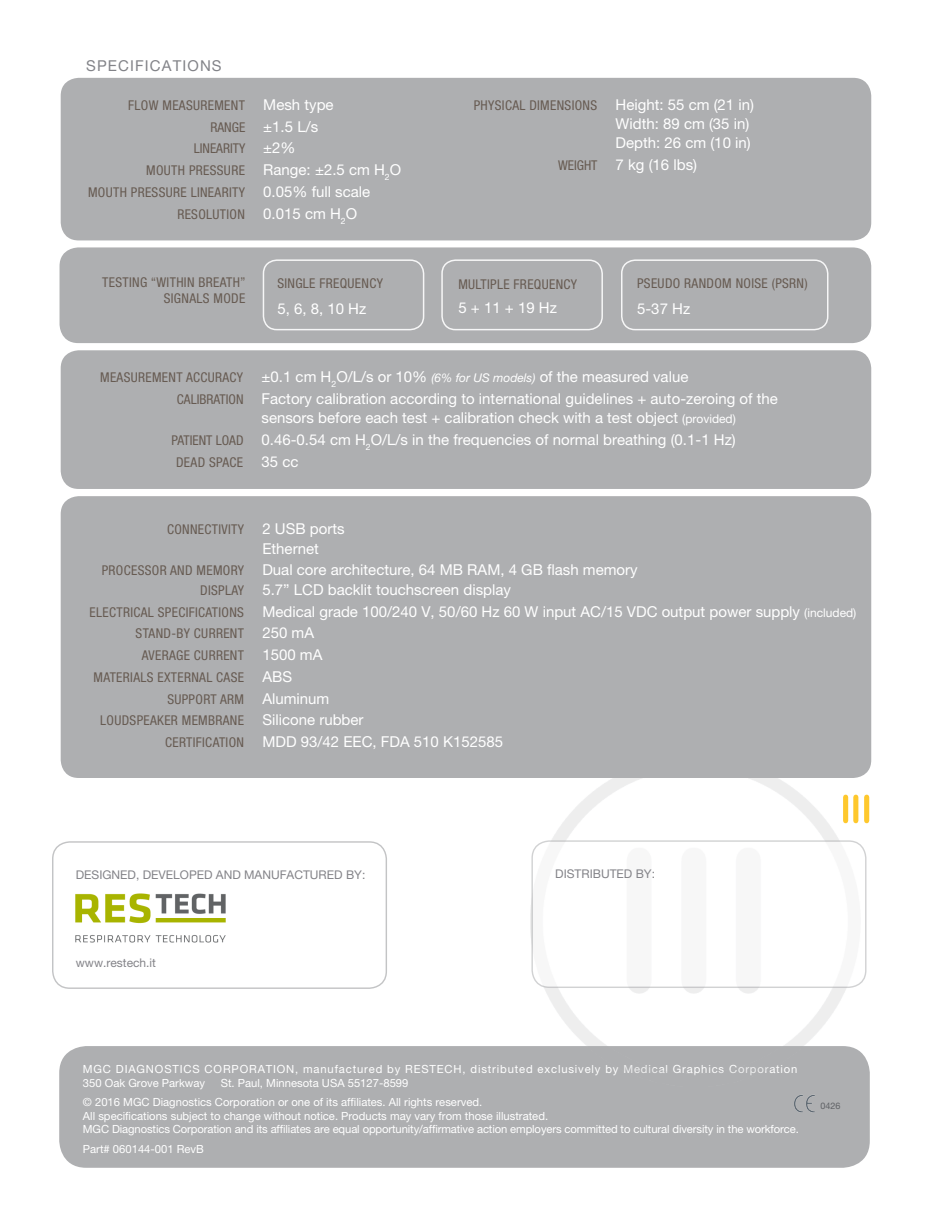
<style>
.page{position:relative;width:925px;height:1216px;background:#fff}
.page>*{position:absolute;margin:0;border:0;box-sizing:border-box;transform-origin:0 0}
.bodycopy_-_grey{font:15px/19.5px "Helvetica Neue LT Pro";color:#fff}
.bodyhead_-_all_caps{font:15px "Helvetica Neue LT Pro";letter-spacing:.075em;color:#828388}
.bodycopy_-_grey-2{font:condensed 13.5px/16.5px "Helvetica Neue LT Pro";letter-spacing:.025em;color:#675b52;text-align:right}
.bodycopy_-_grey-3{font:condensed 13.5px "Helvetica Neue LT Pro";color:#675b52}
.bodycopy_-_grey-4{font:12px "Helvetica Neue LT Pro";color:#838388}
.address_block{font:11.25px/13.5px "Helvetica Neue LT Pro";color:#fff}
.address_block-2{font:11.25px/13.5px "Helvetica Neue LT Pro";letter-spacing:.075em;color:#fff}
.t1{font:9px "Helvetica Neue LT Pro";color:#5f6165}
.s1{font-stretch:normal;font-size:15px;color:#fff}
.s2{font-stretch:condensed;font-size:13.5px;color:#675b52}
.s3{font-style:italic;font-size:12px}
.s4{font-size:12px}
</style>
<div class="page">
<div style="left:59px;top:1046px;width:810px;height:121px;background:#aeafb1;border-radius:27px"></div>
<img style="left:794px;top:1095px;width:20px;height:18px">
<img style="left:530px;top:777px;width:329px;height:275px">
<div style="left:61px;top:78px;width:810px;height:162px;background:#aeafb1;border-radius:18px"></div>
<div style="left:60px;top:248px;width:810px;height:94px;background:#aeafb1;border-radius:18px"></div>
<div style="left:59px;top:247px;width:812px;height:96px;border:2px solid #aeafb1;border-radius:18px"></div>
<div style="left:61px;top:350px;width:810px;height:139px;background:#aeafb1;border-radius:18px"></div>
<div style="left:61px;top:496px;width:810px;height:282px;background:#aeafb1;border-radius:18px"></div>
<svg style="left:842px;top:797px;width:6px;height:23px"></svg>
<div style="left:853px;top:797px;width:5px;height:23px;background:#fec82d"></div>
<div style="left:864px;top:797px;width:5px;height:23px;background:#fec82d"></div>
<div style="left:263px;top:259px;width:161px;height:71px;border:2px solid #fff;border-radius:14px"></div>
<div style="left:621px;top:259px;width:207px;height:71px;border:2px solid #fff;border-radius:14px"></div>
<div style="left:441px;top:259px;width:162px;height:71px;border:2px solid #fff;border-radius:14px"></div>
<div style="left:52px;top:841px;width:335px;height:147px;border:1px solid #aeafb1;border-radius:17px"></div>
<img style="left:75px;top:893px;width:151px;height:50px">
<div style="left:532px;top:841px;width:333px;height:146px;background:#fff;border-radius:17px"></div>
<div style="left:531px;top:840px;width:335px;height:148px;border:1px solid #aeafb1;border-radius:17px"></div>
<p class="bodyhead_-_all_caps" style="left:86px;top:56px;width:137px">SPECIFICATIONS</p>
<p class="bodycopy_-_grey-2" style="left:128px;top:97px;width:207px">FLOW MEASUREMENT <span class="s1">Mesh type</span></p>
<p class="bodycopy_-_grey" style="left:210px;top:116px;width:109px"><span class="s2">RANGE</span> ±1.5 L/s</p>
<p class="bodycopy_-_grey-3" style="left:194px;top:141px;width:103px">LINEARITY <span class="s1">±2%</span></p>
<p class="bodycopy_-_grey" style="left:146px;top:160px;width:256px"><span class="s2">MOUTH PRESSURE</span> Range: ±2.5 cm H<sub>2</sub>O</p>
<p class="bodycopy_-_grey-2" style="left:88px;top:184px;width:284px">MOUTH PRESSURE LINEARITY <span class="s1">0.05% full scale</span></p>
<p class="bodycopy_-_grey-2" style="left:177px;top:205px;width:181px">RESOLUTION <span class="s1">0.015 cm H</span><sub>2</sub><span class="s1">O</span></p>
<p class="bodycopy_-_grey-2" style="left:102px;top:274px;width:145px">TESTING “WITHIN BREATH”<br>SIGNALS MODE</p>
<p class="bodycopy_-_grey-2" style="left:277px;top:275px;width:107px">SINGLE FREQUENCY</p>
<p class="bodycopy_-_grey" style="left:277px;top:298px;width:90px">5, 6, 8, 10 Hz</p>
<p class="bodycopy_-_grey-2" style="left:473px;top:97px;width:282px">PHYSICAL DIMENSIONS <span class="s1">Height: 55 cm (21 in)</span></p>
<p class="bodycopy_-_grey" style="left:615px;top:114px;width:135px">Width: 89 cm (35 in)</p>
<p class="bodycopy_-_grey" style="left:615px;top:132px;width:137px">Depth: 26 cm (10 in)</p>
<p class="bodycopy_-_grey" style="left:558px;top:154px;width:140px"><span class="s2">WEIGHT</span> 7 kg (16 lbs)</p>
<p class="bodycopy_-_grey-2" style="left:458px;top:276px;width:120px">MULTIPLE FREQUENCY</p>
<p class="bodycopy_-_grey" style="left:458px;top:298px;width:100px">5 + 11 + 19 Hz</p>
<p class="bodycopy_-_grey-2" style="left:637px;top:275px;width:172px">PSEUDO RANDOM NOISE (PSRN)</p>
<p class="bodycopy_-_grey" style="left:637px;top:298px;width:55px">5-37 Hz</p>
<p class="bodycopy_-_grey" style="left:100px;top:367px;width:589px"><span class="s2">MEASUREMENT ACCURACY</span> ±0.1 cm H<sub>2</sub>O/L/s or 10% <span class="s3">(6% for US models)</span> of the measured value</p>
<p class="bodycopy_-_grey" style="left:261px;top:388px;width:517px;text-indent:-85px"><span class="s2">CALIBRATION</span> Factory calibration according to international guidelines + auto-zeroing of the sensors before each test + calibration check with a test object <span class="s4">(provided)</span></p>
<p class="bodycopy_-_grey" style="left:171px;top:430px;width:565px"><span class="s2">PATIENT LOAD</span> 0.46-0.54 cm H<sub>2</sub>O/L/s in the frequencies of normal breathing (0.1-1 Hz)</p>
<p class="bodycopy_-_grey-2" style="left:176px;top:454px;width:124px">DEAD SPACE <span class="s1">35 cc</span></p>
<p class="bodycopy_-_grey-2" style="left:167px;top:521px;width:179px">CONNECTIVITY <span class="s1">2 USB ports</span></p>
<p class="bodycopy_-_grey" style="left:262px;top:538px;width:58px">Ethernet</p>
<p class="bodycopy_-_grey" style="left:200px;top:560px;width:439px;text-indent:-98px"><span class="s2">PROCESSOR AND MEMORY</span> Dual core architecture, 64 MB RAM, 4 GB flash memory<br><span class="s2">DISPLAY</span> 5.7” LCD backlit touchscreen display</p>
<p class="bodycopy_-_grey" style="left:90px;top:601px;width:768px"><span class="s2">ELECTRICAL SPECIFICATIONS</span> Medical grade 100/240 V, 50/60 Hz 60 W input AC/15 VDC output power supply <span class="s4">(included)</span></p>
<p class="bodycopy_-_grey-2" style="left:136px;top:625px;width:180px">STAND-BY CURRENT <span class="s1">250 mA</span></p>
<p class="bodycopy_-_grey-2" style="left:142px;top:647px;width:182px">AVERAGE CURRENT <span class="s1">1500 mA</span></p>
<p class="bodycopy_-_grey-2" style="left:93px;top:668px;width:200px">MATERIALS EXTERNAL CASE <span class="s1">ABS</span></p>
<p class="bodycopy_-_grey-2" style="left:167px;top:690px;width:163px">SUPPORT ARM <span class="s1">Aluminum</span></p>
<p class="bodycopy_-_grey-2" style="left:100px;top:712px;width:265px">LOUDSPEAKER MEMBRANE <span class="s1">Silicone rubber</span></p>
<p class="bodycopy_-_grey" style="left:165px;top:732px;width:339px"><span class="s2">CERTIFICATION</span> MDD 93/42 EEC, FDA 510 K152585</p>
<p class="bodycopy_-_grey-4" style="left:76px;top:867px;width:291px">DESIGNED, DEVELOPED AND MANUFACTURED BY:</p>
<p class="bodycopy_-_grey-4" style="left:76px;top:955px;width:82px">www.restech.it</p>
<p class="bodycopy_-_grey-4" style="left:555px;top:866px;width:101px">DISTRIBUTED BY:</p>
<p class="address_block-2" style="left:83px;top:1062px;width:716px">MGC DIAGNOSTICS CORPORATION, manufactured by RESTECH, distributed exclusively by Medical Graphics Corporation<br>350 Oak Grove Parkway</p>
<p class="address_block" style="left:221px;top:1076px;width:189px">St. Paul, Minnesota USA 55127-8599</p>
<p class="address_block" style="left:83px;top:1095px;width:717px">© 2016 MGC Diagnostics Corporation or one of its affiliates. All rights reserved.<br>All specifications subject to change without notice. Products may vary from those illustrated.<br>MGC Diagnostics Corporation and its affiliates are equal opportunity/affirmative action employers committed to cultural diversity in the workforce.</p>
<p class="address_block" style="left:83px;top:1142px;width:122px">Part# 060144-001 RevB</p>
<p class="t1" style="left:820px;top:1100px;width:22px">0426</p>
</div>
